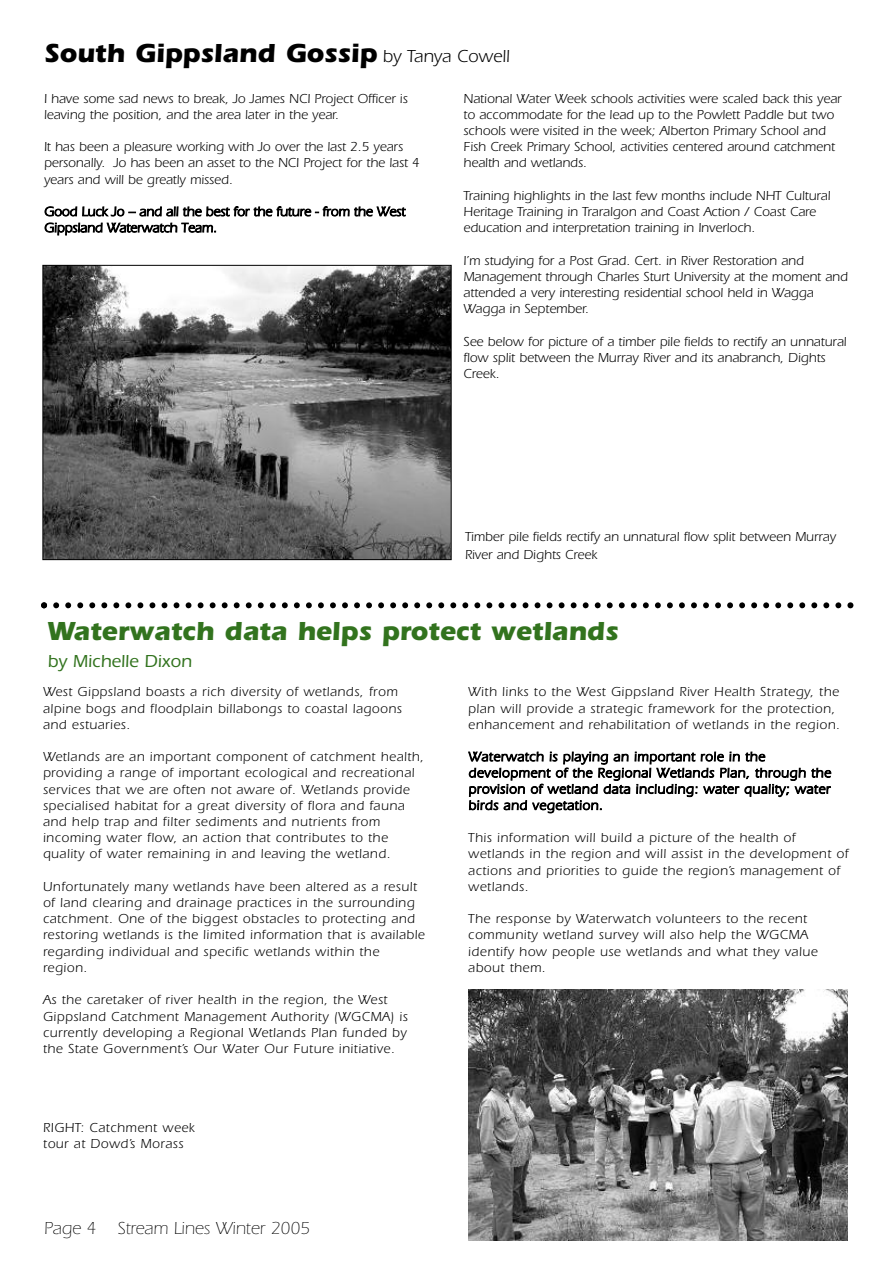
<style>
.page{position:relative;width:893px;height:1263px;background:#fff}
.page>*{position:absolute;margin:0;border:0;box-sizing:border-box;transform-origin:0 0}
.t1{font:700 27px "Itc Eras";color:#32731e}
.t2{font:700 27px "Itc Eras";color:#000}
.t3{font:300 18px "Itc Eras";color:#000}
.t4{font:500 18px "Itc Eras";color:#32731e}
.t5{font:13.5px/16.2px "Itc Eras";letter-spacing:.04em;color:#000}
.t6{font:13.5px/16.2px "Itc Eras";color:#000}
.s1{font-weight:400;font-size:18px}
</style>
<div class="page">
<img style="left:45px;top:267px;width:405px;height:291px">
<div style="left:43px;top:265px;width:409px;height:295px;border:1px solid #000"></div>
<svg style="left:41px;top:602px;width:812px;height:6px"></svg>
<img style="left:468px;top:989px;width:380px;height:251px">
<h1 class="t2" style="left:44px;top:44px;width:467px">South Gippsland Gossip <span class="s1">by Tanya Cowell</span></h1>
<p class="t6" style="left:44px;top:92px;width:365px">I have some sad news to break, Jo James NCI Project Officer is leaving the position, and the area later in the year.</p>
<p class="t6" style="left:44px;top:140px;width:377px">It has been a pleasure working with Jo over the last 2.5 years personally. Jo has been an asset to the NCI Project for the last 4 years and will be greatly missed.</p>
<p class="t6" style="left:44px;top:205px;width:363px">Good Luck Jo – and all the best for the future - from the West<br>Gippsland Waterwatch Team.</p>
<p class="t6" style="left:463px;top:92px;width:380px">National Water Week schools activities were scaled back this year to accommodate for the lead up to the Powlett Paddle but two schools were visited in the week; Alberton Primary School and Fish Creek Primary School, activities centered around catchment health and wetlands.</p>
<p class="t6" style="left:463px;top:189px;width:369px">Training highlights in the last few months include NHT Cultural<br>Heritage Training in Traralgon and Coast Action / Coast Care education and interpretation training in Inverloch.</p>
<p class="t6" style="left:463px;top:254px;width:386px">I’m studying for a Post Grad. Cert. in River Restoration and Management through Charles Sturt University at the moment and attended a very interesting residential school held in Wagga Wagga in September.</p>
<p class="t6" style="left:463px;top:335px;width:385px">See below for picture of a timber pile fields to rectify an unnatural flow split between the Murray River and its anabranch, Dights<br>Creek.</p>
<p class="t6" style="left:465px;top:529px;width:373px;line-height:18px">Timber pile fields rectify an unnatural flow split between Murray<br>River and Dights Creek</p>
<h1 class="t1" style="left:48px;top:622px;width:572px">Waterwatch data helps protect wetlands</h1>
<h2 class="t4" style="left:48px;top:655px;width:146px">by Michelle Dixon</h2>
<p class="t5" style="left:43px;top:685px;width:360px">West Gippsland boasts a rich diversity of wetlands, from alpine bogs and floodplain billabongs to coastal lagoons and estuaries.</p>
<p class="t5" style="left:43px;top:750px;width:383px">Wetlands are an important component of catchment health, providing a range of important ecological and recreational services that we are often not aware of. Wetlands provide specialised habitat for a great diversity of flora and fauna and help trap and filter sediments and nutrients from incoming water flow, an action that contributes to the quality of water remaining in and leaving the wetland.</p>
<p class="t5" style="left:43px;top:880px;width:383px">Unfortunately many wetlands have been altered as a result of land clearing and drainage practices in the surrounding catchment. One of the biggest obstacles to protecting and restoring wetlands is the limited information that is available regarding individual and specific wetlands within the region.</p>
<p class="t5" style="left:43px;top:993px;width:366px">As the caretaker of river health in the region, the West Gippsland Catchment Management Authority (WGCMA) is currently developing a Regional Wetlands Plan funded by the State Government’s Our Water Our Future initiative.</p>
<p class="t5" style="left:468px;top:685px;width:373px">With links to the West Gippsland River Health Strategy, the plan will provide a strategic framework for the protection, enhancement and rehabilitation of wetlands in the region.</p>
<p class="t5" style="left:468px;top:750px;width:364px">Waterwatch is playing an important role in the development of the Regional Wetlands Plan, through the provision of wetland data including: water quality; water birds and vegetation.</p>
<p class="t5" style="left:468px;top:831px;width:382px">This information will build a picture of the health of wetlands in the region and will assist in the development of actions and priorities to guide the region’s management of wetlands.</p>
<p class="t5" style="left:468px;top:912px;width:351px">The response by Waterwatch volunteers to the recent community wetland survey will also help the WGCMA identify how people use wetlands and what they value about them.</p>
<p class="t5" style="left:43px;top:1121px;width:153px">RIGHT: Catchment week tour at Dowd’s Morass</p>
<h2 class="t3" style="left:44px;top:1222px;width:267px">Page 4 Stream Lines Winter 2005</h2>
</div>
